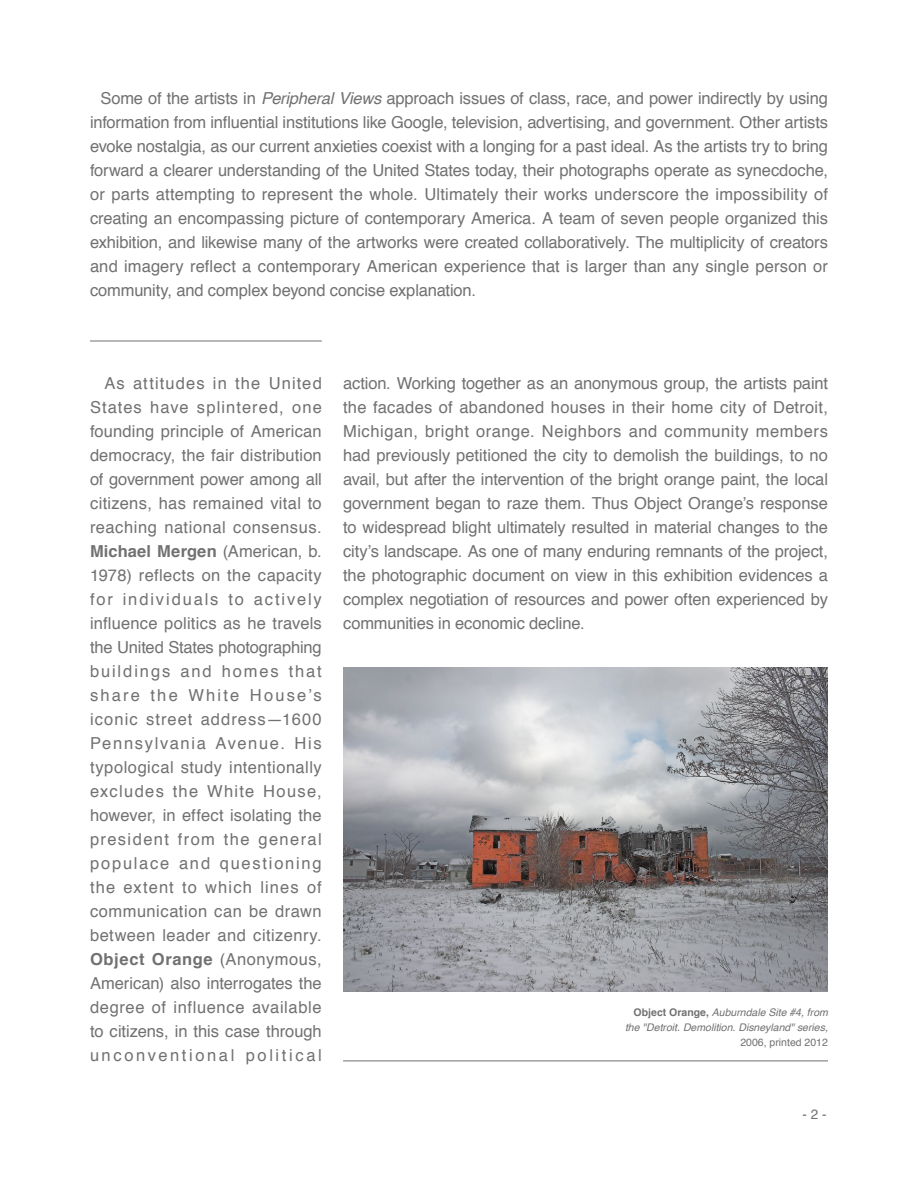
<style>
.page{position:relative;width:918px;height:1188px;background:#fff}
.page>*{position:absolute;margin:0;border:0;box-sizing:border-box;transform-origin:0 0}
.t1{font:16.5px/24px "Helvetica";letter-spacing:-.005em;color:#727171;text-align:justify}
.t2{font:13.5px "Helvetica";color:#727171}
.t3{font:italic 10.5px/15px "Helvetica";color:#727171;text-align:right}
.t4{font:10.5px "Helvetica";color:#727171}
.s1{font-style:italic}
.s2{font-weight:700}
.s3{font-weight:700;font-style:normal}
</style>
<div class="page">
<img style="left:343px;top:668px;width:485px;height:324px">
<hr style="left:343px;top:1061px;width:485px;height:1px;background:#727171">
<hr style="left:90px;top:341px;width:232px;height:1px;background:#727171">
<p class="t1" style="left:90px;top:87px;width:740px;text-indent:11px">Some of the artists in <span class="s1">Peripheral Views</span> approach issues of class, race, and power indirectly by using information from influential institutions like Google, television, advertising, and government. Other artists evoke nostalgia, as our current anxieties coexist with a longing for a past ideal. As the artists try to bring forward a clearer understanding of the United States today, their photographs operate as synecdoche, or parts attempting to represent the whole. Ultimately their works underscore the impossibility of creating an encompassing picture of contemporary America. A team of seven people organized this exhibition, and likewise many of the artworks were created collaboratively. The multiplicity of creators and imagery reflect a contemporary American experience that is larger than any single person or community, and complex beyond concise explanation.</p>
<p class="t1" style="left:90px;top:371px;width:233px;text-indent:14px">As attitudes in the United States have splintered, one founding principle of American democracy, the fair distribution of government power among all citizens, has remained vital to reaching national consensus.<br><span class="s2">Michael Mergen</span> (American, b.<br>1978) reflects on the capacity for individuals to actively influence politics as he travels the United States photographing buildings and homes that share the White House’s iconic street address—1600<br>Pennsylvania Avenue. His typological study intentionally excludes the White House, however, in effect isolating the president from the general populace and questioning the extent to which lines of communication can be drawn between leader and citizenry.<br><span class="s2">Object Orange</span> (Anonymous, American) also interrogates the degree of influence available to citizens, in this case through unconventional political</p>
<p class="t1" style="left:343px;top:371px;width:486px">action. Working together as an anonymous group, the artists paint the facades of abandoned houses in their home city of Detroit, Michigan, bright orange. Neighbors and community members had previously petitioned the city to demolish the buildings, to no avail, but after the intervention of the bright orange paint, the local government began to raze them. Thus Object Orange’s response to widespread blight ultimately resulted in material changes to the city’s landscape. As one of many enduring remnants of the project, the photographic document on view in this exhibition evidences a complex negotiation of resources and power often experienced by communities in economic decline.</p>
<p class="t3" style="left:625px;top:1005px;width:204px"><span class="s3">Object Orange,</span> Auburndale Site #4, from the "Detroit. Demolition. Disneyland" series,</p>
<p class="t4" style="left:740px;top:1034px;width:89px">2006, printed 2012</p>
<p class="t2" style="left:802px;top:1103px;width:26px">- 2 -</p>
</div>
